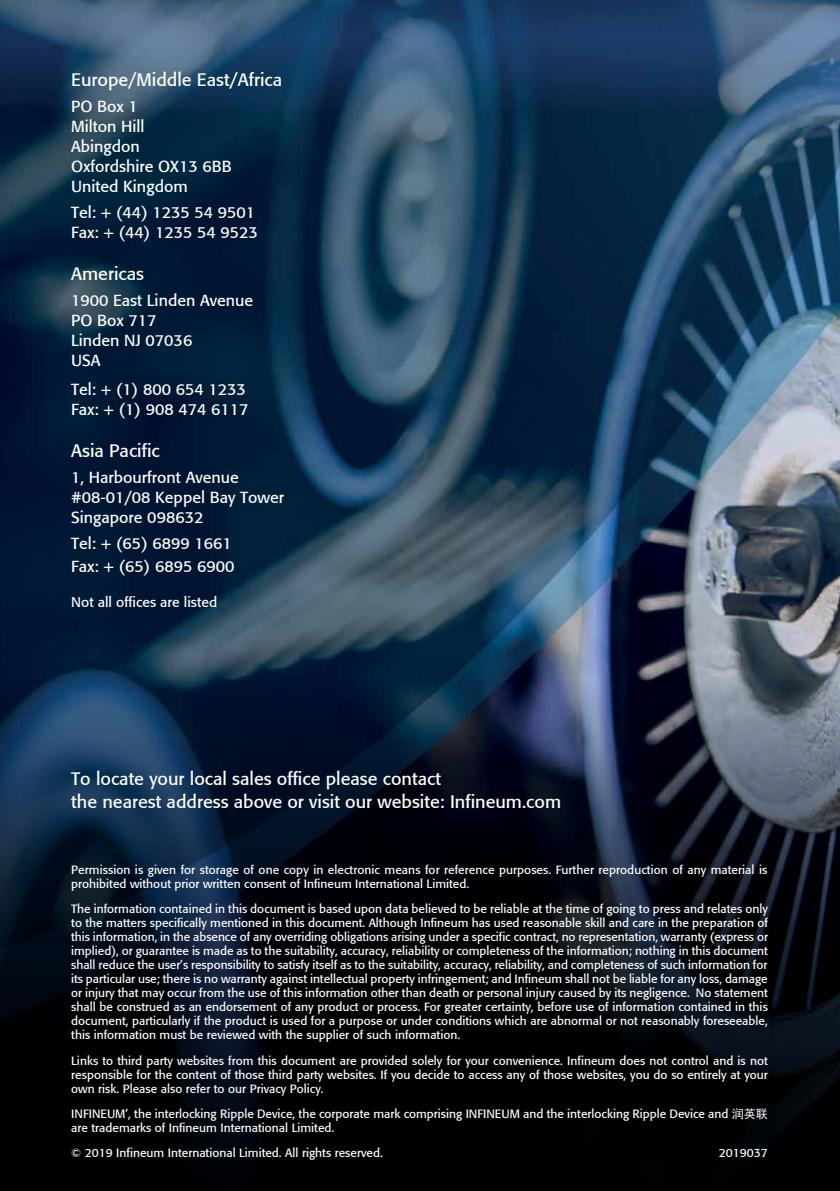
<style>
.page{position:relative;width:840px;height:1191px;background:#fff}
.page>*{position:absolute;margin:0;border:0;box-sizing:border-box;transform-origin:0 0}
.t1{font:18px/23px "Formata";color:#fff}
.t2{font:16px/20px "Formata";color:#fff}
.t3{font:14px "Formata";color:#fff}
.t4{font:12px/14px "Formata";color:#fff}
.s1{font-family:"Sim Hei"}
</style>
<div class="page">
<img style="left:0;top:0;width:840px;height:1191px">
<svg style="left:0;top:680px;width:839px;height:511px;background:#0b121f"></svg>
<h1 class="t1" style="left:71px;top:68px;width:212px">Europe/Middle East/Africa</h1>
<h2 class="t2" style="left:71px;top:96px;width:162px">PO Box 1<br>Milton Hill<br>Abingdon<br>Oxfordshire OX13 6BB<br>United Kingdom</h2>
<h2 class="t2" style="left:71px;top:202px;width:188px">Tel: + (44) 1235 54 9501<br>Fax: + (44) 1235 54 9523</h2>
<h1 class="t1" style="left:71px;top:262px;width:74px">Americas</h1>
<h2 class="t2" style="left:71px;top:290px;width:183px">1900 East Linden Avenue<br>PO Box 717<br>Linden NJ 07036<br>USA</h2>
<h2 class="t2" style="left:71px;top:379px;width:178px">Tel: + (1) 800 654 1233<br>Fax: + (1) 908 474 6117</h2>
<h1 class="t1" style="left:71px;top:439px;width:90px">Asia Pacific</h1>
<h2 class="t2" style="left:71px;top:467px;width:214px">1, Harbourfront Avenue #08-01/08 Keppel Bay Tower<br>Singapore 098632</h2>
<h2 class="t2" style="left:71px;top:531px;width:164px;line-height:23px">Tel: + (65) 6899 1661<br>Fax: + (65) 6895 6900</h2>
<p class="t3" style="left:71px;top:593px;width:147px">Not all offices are listed</p>
<h1 class="t1" style="left:71px;top:767px;width:491px">To locate your local sales office please contact<br>the nearest address above or visit our website: Infineum.com</h1>
<p class="t4" style="left:71px;top:862px;width:697px">Permission is given for storage of one copy in electronic means for reference purposes. Further reproduction of any material is prohibited without prior written consent of Infineum International Limited.</p>
<p class="t4" style="left:71px;top:902px;width:697px;text-align:justify">The information contained in this document is based upon data believed to be reliable at the time of going to press and relates only to the matters specifically mentioned in this document. Although Infineum has used reasonable skill and care in the preparation of this information, in the absence of any overriding obligations arising under a specific contract, no representation, warranty (express or implied), or guarantee is made as to the suitability, accuracy, reliability or completeness of the information; nothing in this document shall reduce the user’s responsibility to satisfy itself as to the suitability, accuracy, reliability, and completeness of such information for its particular use; there is no warranty against intellectual property infringement; and Infineum shall not be liable for any loss, damage or injury that may occur from the use of this information other than death or personal injury caused by its negligence. No statement shall be construed as an endorsement of any product or process. For greater certainty, before use of information contained in this document, particularly if the product is used for a purpose or under conditions which are abnormal or not reasonably foreseeable, this information must be reviewed with the supplier of such information.</p>
<p class="t4" style="left:71px;top:1053px;width:697px;text-align:justify">Links to third party websites from this document are provided solely for your convenience. Infineum does not control and is not responsible for the content of those third party websites. If you decide to access any of those websites, you do so entirely at your own risk. Please also refer to our Privacy Policy.</p>
<p class="t4" style="left:71px;top:1106px;width:697px">INFINEUM’, the interlocking Ripple Device, the corporate mark comprising INFINEUM and the interlocking Ripple Device and <span class="s1">润英联</span>are trademarks of Infineum International Limited.</p>
<p class="t4" style="left:71px;top:1146px;width:313px">© 2019 Infineum International Limited. All rights reserved.</p>
<p class="t4" style="left:718px;top:1146px;width:50px">2019037</p>
</div>
